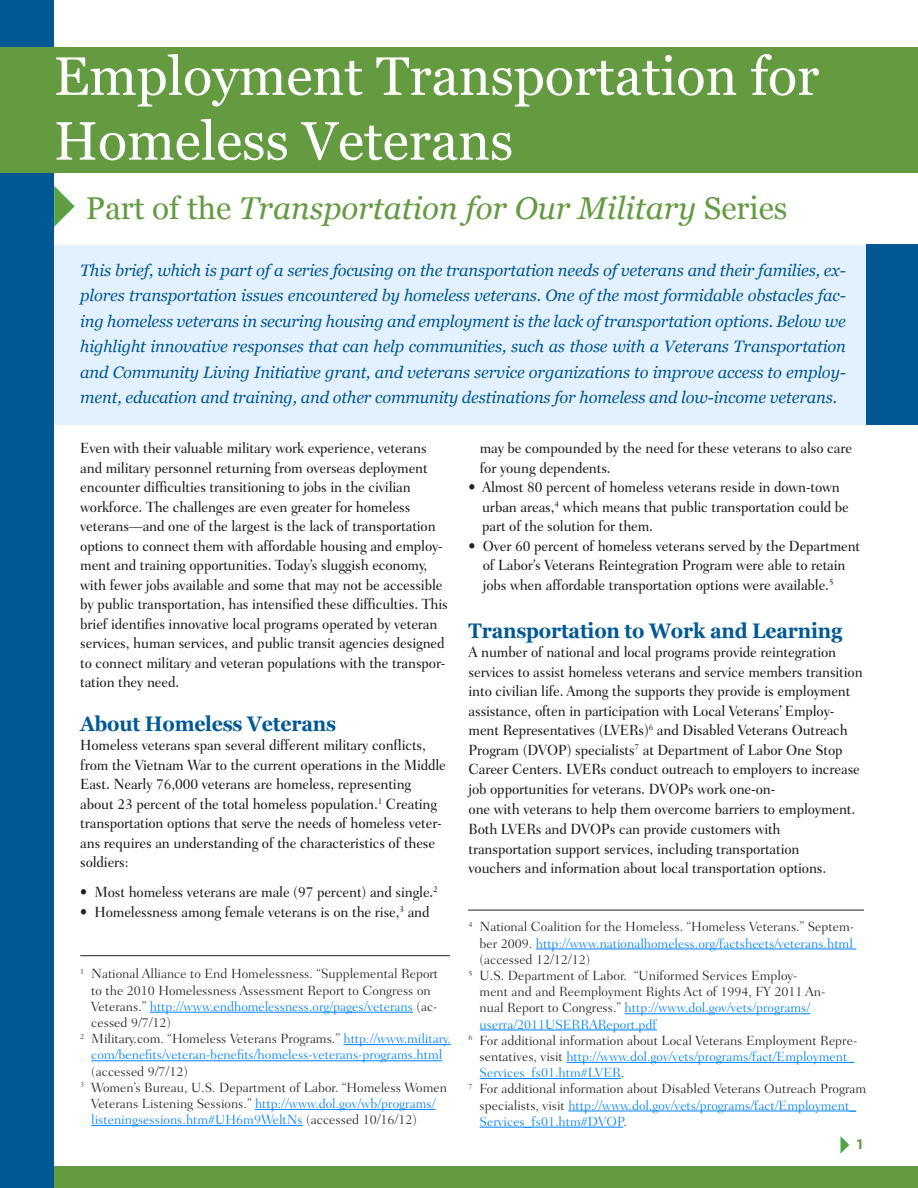
<style>
.page{position:relative;width:918px;height:1188px;background:#fff}
.page>*{position:absolute;margin:0;border:0;box-sizing:border-box;transform-origin:0 0}
.t1{font:54px/64.8px "Georgia";color:#fff}
.t2{font:italic 31.5px "Georgia";color:#649b41}
.t3{font:700 21px "Georgia";letter-spacing:-.01em;color:#015895;scale:.93 1}
.t4{font:italic 16.5px/25.5px "Georgia";letter-spacing:-.01em;color:#015895;text-align:justify}
.t5{font:500 15px/19.5px "Fairfield LH";letter-spacing:-.01em;color:#231f20;scale:.93 1}
.t6{font:700 15px "Myriad";color:#649b41}
.t7{font:300 13.5px/16.2px "Fairfield LH";color:#231f20}
.t8{font:300 13.5px/16.2px "Fairfield LH";color:#0082ff}
.s1{font-style:normal}
.s2{color:#0082ff}
.s3{color:#231f20}
</style>
<div class="page">
<svg style="left:840px;top:1136px;width:9px;height:18px"></svg>
<div style="left:22px;top:245px;width:845px;height:180px;background:#e3f1ff"></div>
<div style="left:867px;top:245px;width:51px;height:180px;background:#015895"></div>
<div style="left:0;top:0;width:54px;height:1188px;background:#015895"></div>
<div style="left:0;top:47px;width:918px;height:126px;background:#649b41"></div>
<div style="left:54px;top:1166px;width:864px;height:22px;background:#649b41"></div>
<hr style="left:468px;top:910px;width:396px;height:1px;background:#231f20">
<hr style="left:150px;top:1012px;width:263px;height:1px;background:#0082ff">
<hr style="left:343px;top:1044px;width:108px;height:1px;background:#0082ff">
<hr style="left:91px;top:1060px;width:351px;height:1px;background:#0082ff">
<hr style="left:255px;top:1109px;width:181px;height:1px;background:#0082ff">
<hr style="left:91px;top:1125px;width:212px;height:1px;background:#0082ff">
<hr style="left:80px;top:955px;width:370px;height:1px;background:#231f20">
<hr style="left:536px;top:949px;width:320px;height:1px;background:#0082ff">
<hr style="left:625px;top:1013px;width:185px;height:1px;background:#0082ff">
<hr style="left:480px;top:1030px;width:177px;height:1px;background:#0082ff">
<hr style="left:566px;top:1062px;width:288px;height:1px;background:#0082ff">
<hr style="left:480px;top:1078px;width:141px;height:1px;background:#0082ff">
<hr style="left:568px;top:1111px;width:288px;height:1px;background:#0082ff">
<hr style="left:480px;top:1127px;width:143px;height:1px;background:#0082ff">
<svg style="left:54px;top:186px;width:21px;height:41px"></svg>
<p class="t1" style="left:54px;top:45px;width:767px">Employment Transportation for<br>Homeless Veterans</p>
<p class="t2" style="left:86px;top:188px;width:703px"><span class="s1">Part of the</span> Transportation for Our Military <span class="s1">Series</span></p>
<p class="t4" style="left:80px;top:258px;width:767px">This brief, which is part of a series focusing on the transportation needs of veterans and their families, ex&shy;plores transportation issues encountered by homeless veterans. One of the most formidable obstacles fac&shy;ing homeless veterans in securing housing and employment is the lack of transportation options. Below we highlight innovative responses that can help communities, such as those with a Veterans Transportation and Community Living Initiative grant, and veterans service organizations to improve access to employ&shy;ment, education and training, and other community destinations for homeless and low-income veterans.</p>
<p class="t5" style="left:80px;top:438px;width:397px">Even with their valuable military work experience, veterans and military personnel returning from overseas deployment encounter difficulties transitioning to jobs in the civilian workforce. The challenges are even greater for homeless veterans—and one of the largest is the lack of transportation options to connect them with affordable housing and employ&shy;ment and training opportunities. Today’s sluggish economy, with fewer jobs available and some that may not be accessible by public transportation, has intensified these difficulties. This brief identifies innovative local programs operated by veteran services, human services, and public transit agencies designed to connect military and veteran populations with the transpor&shy;tation they need.</p>
<p class="t3" style="left:80px;top:710px;width:277px">About Homeless Veterans</p>
<p class="t5" style="left:80px;top:735px;width:395px">Homeless veterans span several different military conflicts, from the Vietnam War to the current operations in the Middle East. Nearly 76,000 veterans are homeless, representing about 23 percent of the total homeless population.<sup>1</sup> Creating transportation options that serve the needs of homeless veter&shy;ans requires an understanding of the characteristics of these soldiers:</p>
<p class="t5" style="left:80px;top:882px;width:386px">• Most homeless veterans are male (97 percent) and single.<sup>2</sup></p>
<p class="t5" style="left:80px;top:902px;width:377px">• Homelessness among female veterans is on the rise,<sup>3</sup> and</p>
<p class="t5" style="left:480px;top:438px;width:402px">may be compounded by the need for these veterans to also care for young dependents.</p>
<p class="t5" style="left:482px;top:477px;width:396px;text-indent:-14px">• Almost 80 percent of homeless veterans reside in down-town urban areas,<sup>4</sup> which means that public transportation could be part of the solution for them.</p>
<p class="t5" style="left:483px;top:536px;width:407px;text-indent:-14px">• Over 60 percent of homeless veterans served by the Department of Labor’s Veterans Reintegration Program were able to retain jobs when affordable transportation options were available.<sup>5</sup></p>
<p class="t3" style="left:469px;top:617px;width:403px">Transportation to Work and Learning</p>
<p class="t5" style="left:469px;top:642px;width:425px">A number of national and local programs provide reintegration services to assist homeless veterans and service members transition into civilian life. Among the supports they provide is employment assistance, often in participation with Local Veterans’ Employ&shy;ment Representatives (LVERs)<sup>6</sup> and Disabled Veterans Outreach Program (DVOP) specialists<sup>7</sup> at Department of Labor One Stop Career Centers. LVERs conduct outreach to employers to increase job opportunities for veterans. DVOPs work one-on-</p>
<p class="t5" style="left:469px;top:799px;width:417px;line-height:20.2px">one with veterans to help them overcome barriers to employment.<br>Both LVERs and DVOPs can provide customers with</p>
<p class="t5" style="left:469px;top:839px;width:357px">transportation support services, including transportation</p>
<p class="t5" style="left:469px;top:858px;width:386px">vouchers and information about local transportation options.</p>
<p class="t7" style="left:480px;top:919px;width:376px;text-align:justify;text-indent:-11px"><sup>4</sup> National Coalition for the Homeless. “Homeless Veterans.” Septem&shy;ber 2009. <span class="s2">http://www.nationalhomeless.org/factsheets/veterans.html </span>(accessed 12/12/12)</p>
<p class="t7" style="left:480px;top:968px;width:347px;text-indent:-11px"><sup>5</sup> U.S. Department of Labor. “Uniformed Services Employ&shy;ment and and Reemployment Rights Act of 1994, FY 2011 An&shy;nual Report to Congress.” <span class="s2">http://www.dol.gov/vets/programs/ userra/2011USERRAReport.pdf</span></p>
<p class="t7" style="left:480px;top:1032px;width:379px;text-indent:-11px"><sup>6</sup> For additional information about Local Veterans Employment Repre&shy;sentatives, visit <span class="s2">http://www.dol.gov/vets/programs/fact/Employment_<br>Services_fs01.htm#LVER</span>.</p>
<p class="t7" style="left:480px;top:1081px;width:388px;text-indent:-11px"><sup>7</sup> For additional information about Disabled Veterans Outreach Program specialists, visit <span class="s2">http://www.dol.gov/vets/programs/fact/Employment_<br>Services_fs01.htm#DVOP</span>.</p>
<p class="t7" style="left:91px;top:966px;width:348px;text-indent:-11px"><sup>1</sup> National Alliance to End Homelessness. “Supplemental Report to the 2010 Homelessness Assessment Report to Congress on Veterans.” <span class="s2">http://www.endhomelessness.org/pages/veterans</span> (ac&shy;cessed 9/7/12)</p>
<p class="t8" style="left:91px;top:1031px;width:361px;text-indent:-11px"><sup>2</sup> <span class="s3">Military.com. “Homeless Veterans Programs.”</span> http://www.military. com/benefits/veteran-benefits/homeless-veterans-programs.html <span class="s3">(accessed 9/7/12)</span></p>
<p class="t7" style="left:91px;top:1079px;width:357px;text-indent:-11px"><sup>3</sup> Women’s Bureau, U.S. Department of Labor. “Homeless Women<br>Veterans Listening Sessions.” <span class="s2">http://www.dol.gov/wb/programs/ listeningsessions.htm#UH6m9WeltNs</span> (accessed 10/16/12)</p>
<p class="t6" style="left:836px;top:1136px;width:30px">✔ 1</p>
</div>
